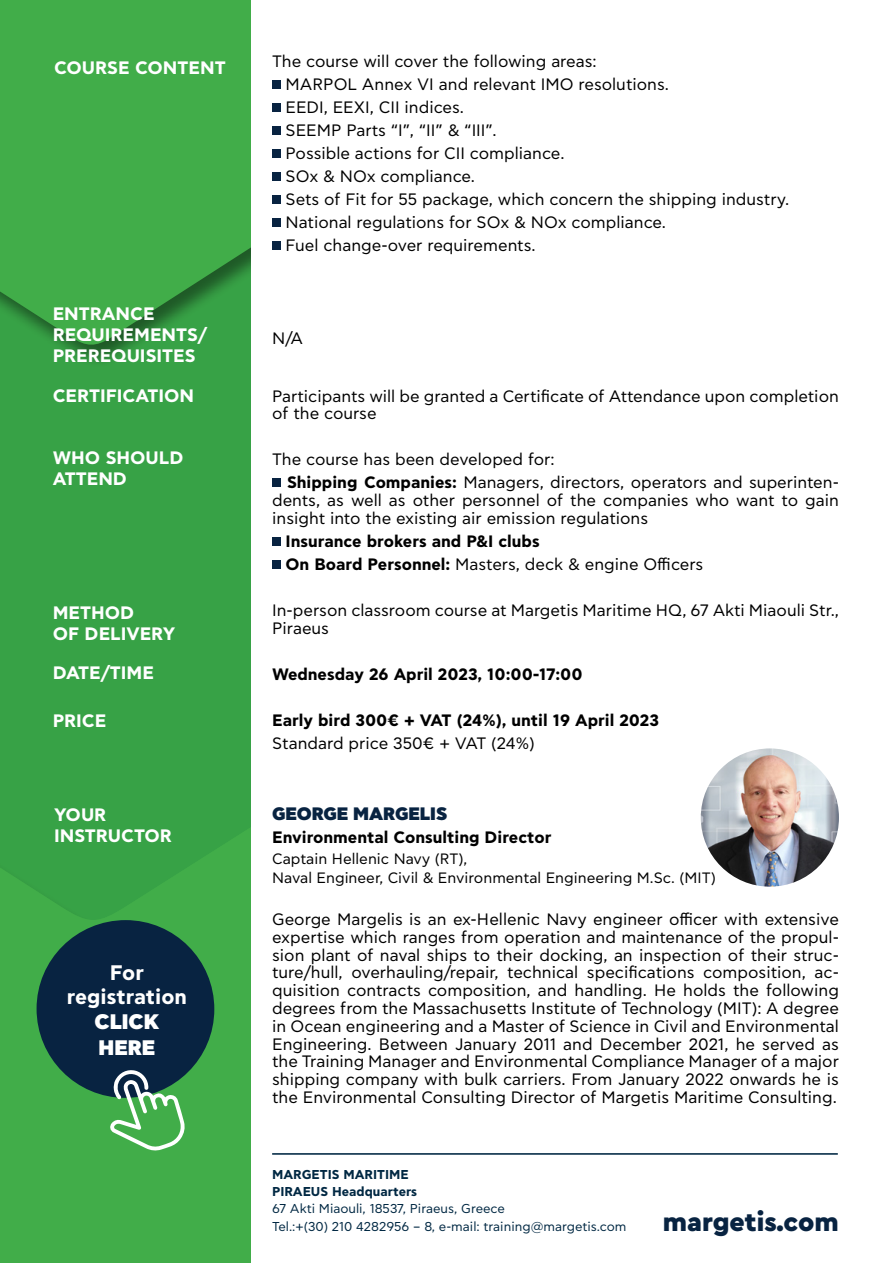
<style>
.page{position:relative;width:893px;height:1263px;background:#fff}
.page>*{position:absolute;margin:0;border:0;box-sizing:border-box;transform-origin:0 0}
.t1{font:900 27px "Cera GR";color:#082341}
.t2{font:700 21px/24px "CF Asty Std";color:#fff;text-align:center}
.t3{font:900 21px/25.2px "CF Asty Std";color:#fff}
.t4{font:700 18px/21px "CF Asty Std";color:#fff}
.t5{font:900 18px "CF Asty Std";color:#082341}
.t6{font:16.5px/17.9px "CF Asty Std";color:#000}
.t7{font:700 16.5px/23.1px "CF Asty Std";color:#000}
.t8{font:15px/18.8px "CF Asty Std";color:#000}
.t9{font:12.9px/17.1px "CF Asty Std";color:#012843}
.t10{font:700 12.9px/17.1px "CF Asty Std";color:#012843}
.s1{font-weight:700}
.s2{font-weight:400}
</style>
<div class="page">
<div style="left:0;top:0;width:251px;height:1263px;background:#41ad49"></div>
<div style="left:0;top:0;width:251px;height:921px;background:#37a246"></div>
<div style="left:272px;top:80px;width:9px;height:9px;background:#082341"></div>
<div style="left:272px;top:103px;width:9px;height:9px;background:#082341"></div>
<div style="left:272px;top:126px;width:9px;height:9px;background:#082341"></div>
<div style="left:272px;top:149px;width:9px;height:9px;background:#082341"></div>
<div style="left:272px;top:172px;width:9px;height:9px;background:#082341"></div>
<div style="left:272px;top:195px;width:9px;height:9px;background:#082341"></div>
<div style="left:272px;top:218px;width:9px;height:9px;background:#082341"></div>
<div style="left:272px;top:241px;width:9px;height:9px;background:#082341"></div>
<div style="left:272px;top:478px;width:9px;height:9px;background:#082341"></div>
<div style="left:272px;top:537px;width:9px;height:8px;background:#082341"></div>
<div style="left:272px;top:560px;width:9px;height:9px;background:#082341"></div>
<hr style="left:272px;top:1153px;width:566px;height:2px;background:#012843">
<div style="left:37px;top:920px;width:177px;height:178px;background:#082341;border-radius:50%"></div>
<svg style="left:109px;top:1070px;width:76px;height:81px"></svg>
<img style="left:701px;top:748px;width:138px;height:139px;border-radius:69px">
<p class="t4" style="left:54px;top:58px;width:173px">COURSE CONTENT</p>
<p class="t4" style="left:53px;top:305px;width:156px">ENTRANCE<br>REQUIREMENTS/<br>PREREQUISITES</p>
<p class="t4" style="left:53px;top:387px;width:143px">CERTIFICATION</p>
<p class="t4" style="left:53px;top:448px;width:132px">WHO SHOULD<br>ATTEND</p>
<p class="t4" style="left:53px;top:604px;width:124px">METHOD<br>OF DELIVERY</p>
<p class="t4" style="left:53px;top:664px;width:103px">DATE/TIME</p>
<p class="t4" style="left:53px;top:711px;width:55px">PRICE</p>
<p class="t4" style="left:54px;top:805px;width:119px">YOUR<br>INSTRUCTOR</p>
<p class="t2" style="left:67px;top:962px;width:122px">For registration</p>
<p class="t3" style="left:95px;top:1011px;width:66px">CLICK<br>HERE</p>
<p class="t6" style="left:286px;top:50px;width:505px;line-height:23.1px;text-indent:-13px">The course will cover the following areas:<br>MARPOL Annex VI and relevant IMO resolutions.<br>EEDI, EEXI, CII indices.<br>SEEMP Parts “I”, “II” &amp; “III”.<br>Possible actions for CII compliance.<br>SOx &amp; NOx compliance.<br>Sets of Fit for 55 package, which concern the shipping industry.<br>National regulations for SOx &amp; NOx compliance.<br>Fuel change-over requirements.</p>
<p class="t6" style="left:272px;top:329px;width:32px">N/A</p>
<p class="t6" style="left:272px;top:387px;width:568px">Participants will be granted a Certificate of Attendance upon completion of the course</p>
<p class="t6" style="left:287px;top:449px;width:553px;line-height:23.1px;text-indent:-15px">The course has been developed for:<br><span class="s1">Shipping Companies:</span> Managers, directors, operators and superinten-</p>
<p class="t6" style="left:272px;top:492px;width:568px">dents, as well as other personnel of the companies who want to gain insight into the existing air emission regulations</p>
<p class="t7" style="left:286px;top:531px;width:419px">Insurance brokers and P&amp;I clubs<br>On Board Personnel: <span class="s2">Masters, deck &amp; engine Officers</span></p>
<p class="t6" style="left:272px;top:602px;width:568px">In-person classroom course at Margetis Maritime HQ, 67 Akti Miaouli Str.,<br>Piraeus</p>
<p class="t7" style="left:272px;top:664px;width:312px">Wednesday 26 April 2023, 10:00-17:00</p>
<p class="t7" style="left:272px;top:710px;width:388px">Early bird 300€ + VAT (24%), until 19 April 2023</p>
<p class="t6" style="left:272px;top:735px;width:264px">Standard price 350€ + VAT (24%)</p>
<p class="t5" style="left:272px;top:803px;width:176px">GEORGE MARGELIS</p>
<p class="t7" style="left:272px;top:826px;width:281px">Environmental Consulting Director</p>
<p class="t8" style="left:272px;top:850px;width:445px">Captain Hellenic Navy (RT),<br>Naval Engineer, Civil &amp; Environmental Engineering M.Sc. (MIT)</p>
<p class="t6" style="left:272px;top:911px;width:568px;text-align:justify">George Margelis is an ex-Hellenic Navy engineer officer with extensive expertise which ranges from operation and maintenance of the propul&shy;sion plant of naval ships to their docking, an inspection of their struc&shy;ture/hull, overhauling/repair, technical specifications composition, ac&shy;quisition contracts composition, and handling. He holds the following degrees from the Massachusetts Institute of Technology (MIT): A degree in Ocean engineering and a Master of Science in Civil and Environmental Engineering. Between January 2011 and December 2021, he served as the Training Manager and Environmental Compliance Manager of a major shipping company with bulk carriers. From January 2022 onwards he is the Environmental Consulting Director of Margetis Maritime Consulting.</p>
<p class="t10" style="left:272px;top:1167px;width:147px">MARGETIS MARITIME<br>PIRAEUS Headquarters</p>
<p class="t9" style="left:272px;top:1201px;width:356px">67 Akti Miaouli, 18537, Piraeus, Greece<br>Tel.:+(30) 210 4282956 – 8, e-mail: training@margetis.com</p>
<h1 class="t1" style="left:663px;top:1206px;width:178px">margetis.com</h1>
</div>
